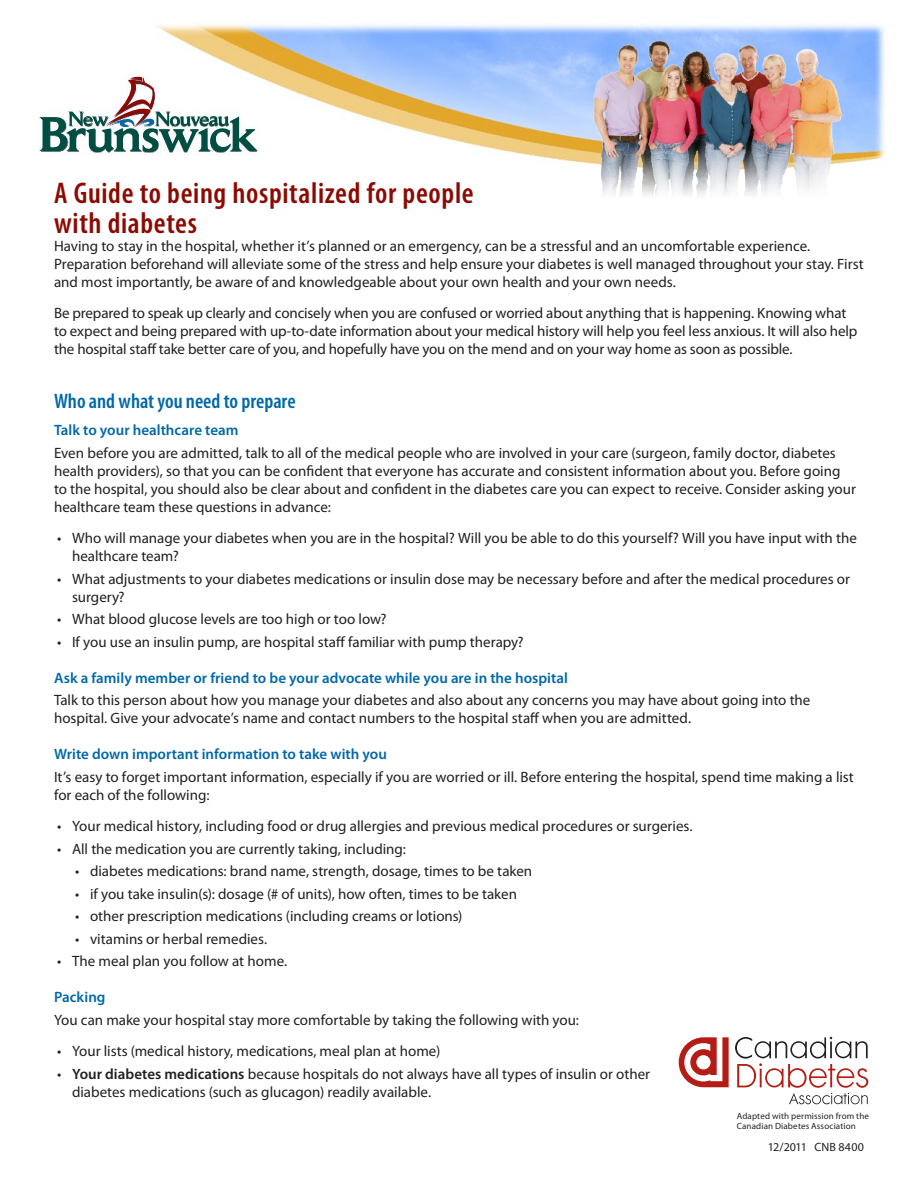
<style>
.page{position:relative;width:918px;height:1188px;background:#fff}
.page>*{position:absolute;margin:0;border:0;box-sizing:border-box;transform-origin:0 0}
.head_1{font:600 condensed 30px/30px "Myriad Pro";letter-spacing:.02em;color:#8b0a02}
.head_2{font:600 condensed 21px "Myriad Pro";color:#0068a9}
.text{font:15px/18px "Myriad Pro";color:#231f20}
.bullet{font:15px/18px "Myriad Pro";color:#231f20}
.bullet_2{font:15px "Myriad Pro";color:#231f20}
.head_3{font:600 15px "Myriad Pro";color:#0068a9}
.bullet_last{font:15px "Myriad Pro";color:#231f20}
.text-2{font:12px "Myriad Pro";color:#231f20}
.text-3{font:9px/10.8px "Myriad Pro";letter-spacing:.015em;color:#231f20}
.s1{font-weight:600}
</style>
<div class="page">
<img style="left:39px;top:24px;width:846px;height:141px">
<svg style="left:40px;top:76px;width:217px;height:76px"></svg>
<svg style="left:735px;top:1037px;width:133px;height:67px"></svg>
<svg style="left:679px;top:1037px;width:50px;height:50px"></svg>
<img style="left:591px;top:28px;width:255px;height:167px">
<p class="head_1" style="left:54px;top:178px;width:421px">A Guide to being hospitalized for people with diabetes</p>
<p class="text" style="left:54px;top:236px;width:811px">Having to stay in the hospital, whether it’s planned or an emergency, can be a stressful and an uncomfortable experience.<br>Preparation beforehand will alleviate some of the stress and help ensure your diabetes is well managed throughout your stay. First and most importantly, be aware of and knowledgeable about your own health and your own needs.</p>
<p class="text" style="left:54px;top:304px;width:805px">Be prepared to speak up clearly and concisely when you are confused or worried about anything that is happening. Knowing what to expect and being prepared with up-to-date information about your medical history will help you feel less anxious. It will also help the hospital staff take better care of you, and hopefully have you on the mend and on your way home as soon as possible.</p>
<p class="head_2" style="left:54px;top:390px;width:243px">Who and what you need to prepare</p>
<p class="head_3" style="left:54px;top:420px;width:186px">Talk to your healthcare team</p>
<p class="text" style="left:54px;top:443px;width:804px">Even before you are admitted, talk to all of the medical people who are involved in your care (surgeon, family doctor, diabetes health providers), so that you can be confident that everyone has accurate and consistent information about you. Before going to the hospital, you should also be clear about and confident in the diabetes care you can expect to receive. Consider asking your healthcare team these questions in advance:</p>
<p class="bullet" style="left:72px;top:529px;width:786px;text-indent:-15px">• Who will manage your diabetes when you are in the hospital? Will you be able to do this yourself? Will you have input with the healthcare team?</p>
<p class="bullet" style="left:72px;top:569px;width:780px;text-indent:-15px">• What adjustments to your diabetes medications or insulin dose may be necessary before and after the medical procedures or surgery?</p>
<p class="bullet" style="left:57px;top:610px;width:331px">• What blood glucose levels are too high or too low?</p>
<p class="bullet_last" style="left:57px;top:632px;width:468px">• If you use an insulin pump, are hospital staff familiar with pump therapy?</p>
<p class="head_3" style="left:54px;top:668px;width:515px">Ask a family member or friend to be your advocate while you are in the hospital</p>
<p class="text" style="left:54px;top:691px;width:758px">Talk to this person about how you manage your diabetes and also about any concerns you may have about going into the hospital. Give your advocate’s name and contact numbers to the hospital staff when you are admitted.</p>
<p class="head_3" style="left:54px;top:744px;width:334px">Write down important information to take with you</p>
<p class="text" style="left:54px;top:767px;width:801px">It’s easy to forget important information, especially if you are worried or ill. Before entering the hospital, spend time making a list for each of the following:</p>
<p class="bullet" style="left:57px;top:817px;width:637px">• Your medical history, including food or drug allergies and previous medical procedures or surgeries.</p>
<p class="bullet" style="left:57px;top:839px;width:351px">• All the medication you are currently taking, including:</p>
<p class="bullet_2" style="left:75px;top:862px;width:459px">• diabetes medications: brand name, strength, dosage, times to be taken</p>
<p class="bullet_2" style="left:75px;top:884px;width:444px">• if you take insulin(s): dosage (# of units), how often, times to be taken</p>
<p class="bullet_2" style="left:75px;top:907px;width:389px">• other prescription medications (including creams or lotions)</p>
<p class="bullet_2" style="left:75px;top:929px;width:194px">• vitamins or herbal remedies.</p>
<p class="bullet_last" style="left:57px;top:952px;width:232px">• The meal plan you follow at home.</p>
<p class="head_3" style="left:54px;top:987px;width:53px">Packing</p>
<p class="text" style="left:54px;top:1010px;width:527px">You can make your hospital stay more comfortable by taking the following with you:</p>
<p class="bullet" style="left:57px;top:1042px;width:385px">• Your lists (medical history, medications, meal plan at home)</p>
<p class="bullet" style="left:72px;top:1064px;width:580px;text-indent:-15px">• <span class="s1">Your diabetes medications</span> because hospitals do not always have all types of insulin or other diabetes medications (such as glucagon) readily available.</p>
<p class="text-3" style="left:737px;top:1110px;width:134px">Adapted with permission from the<br>Canadian Diabetes Association</p>
<p class="text-2" style="left:768px;top:1139px;width:98px">12/2011 CNB 8400</p>
</div>
